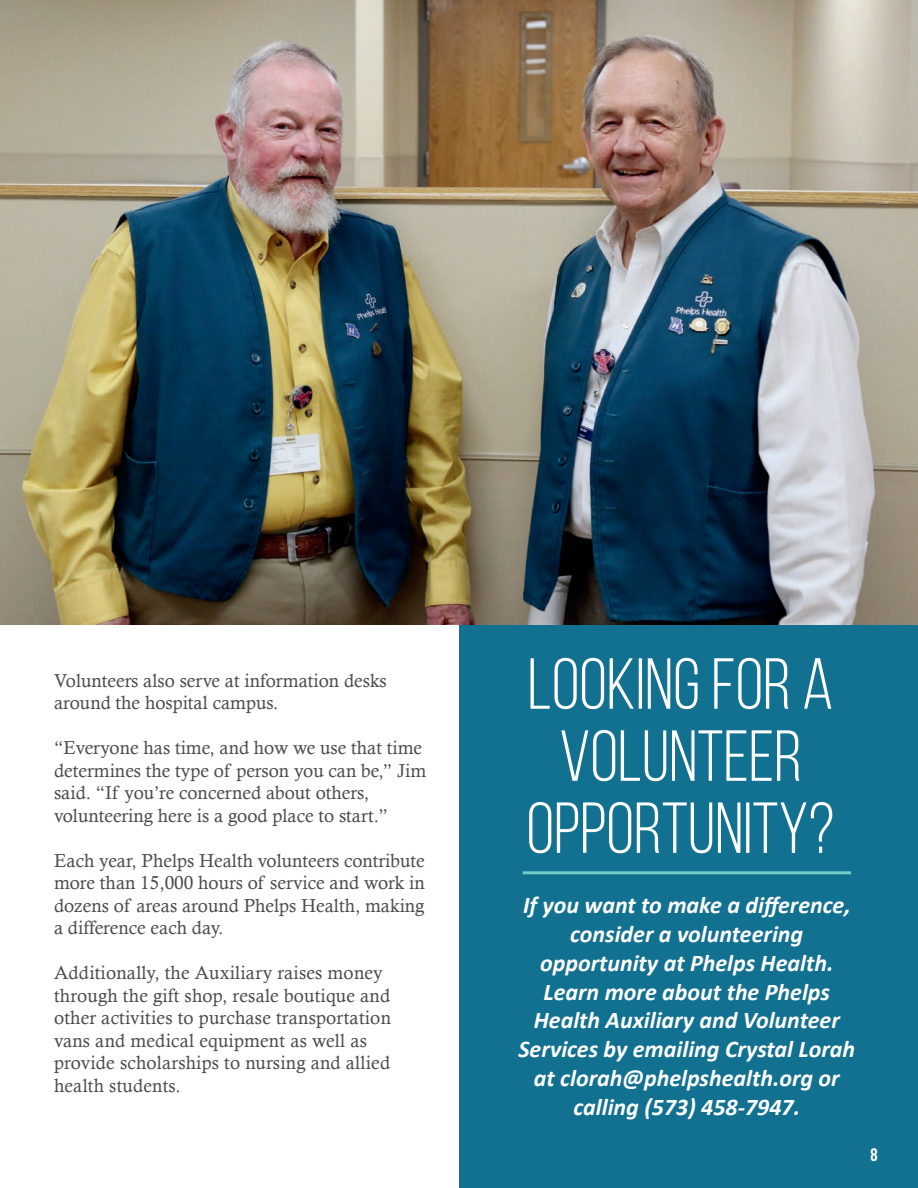
<style>
.page{position:relative;width:918px;height:1188px;background:#fff}
.page>*{position:absolute;margin:0;border:0;box-sizing:border-box;transform-origin:0 0}
.t1{font:italic 700 24px/28.8px "Calibri";color:#fff;text-align:center}
.t2{font:18.75px/22.5px "Calisto";color:#4b4c4d}
.t3{font:700 18px "Bebas Neue";color:#fff}
</style>
<div class="page">
<div style="left:459px;top:610px;width:459px;height:578px;background:#127190"></div>
<svg style="left:529px;top:802px;width:303px;height:51px"></svg>
<svg style="left:561px;top:730px;width:239px;height:51px"></svg>
<svg style="left:531px;top:658px;width:300px;height:51px"></svg>
<hr style="left:523px;top:871px;width:328px;height:3px;background:#73cac6">
<img style="left:0;top:0;width:918px;height:624px">
<p class="t2" style="left:54px;top:669px;width:334px">Volunteers also serve at information desks around the hospital campus.</p>
<p class="t2" style="left:54px;top:736px;width:374px">“Everyone has time, and how we use that time determines the type of person you can be,” Jim said. “If you’re concerned about others, volunteering here is a good place to start.”</p>
<p class="t2" style="left:54px;top:849px;width:372px;text-align:justify">Each year, Phelps Health volunteers contribute more than 15,000 hours of service and work in dozens of areas around Phelps Health, making a difference each day.</p>
<p class="t2" style="left:54px;top:961px;width:339px">Additionally, the Auxiliary raises money through the gift shop, resale boutique and other activities to purchase transportation vans and medical equipment as well as provide scholarships to nursing and allied health students.</p>
<p class="t1" style="left:518px;top:890px;width:338px">If you want to make a difference, consider a volunteering opportunity at Phelps Health.<br>Learn more about the Phelps<br>Health Auxiliary and Volunteer<br>Services by emailing Crystal Lorah at clorah@phelpshealth.org or calling (573) 458-7947.</p>
<p class="t3" style="left:870px;top:1145px;width:9px">8</p>
</div>
